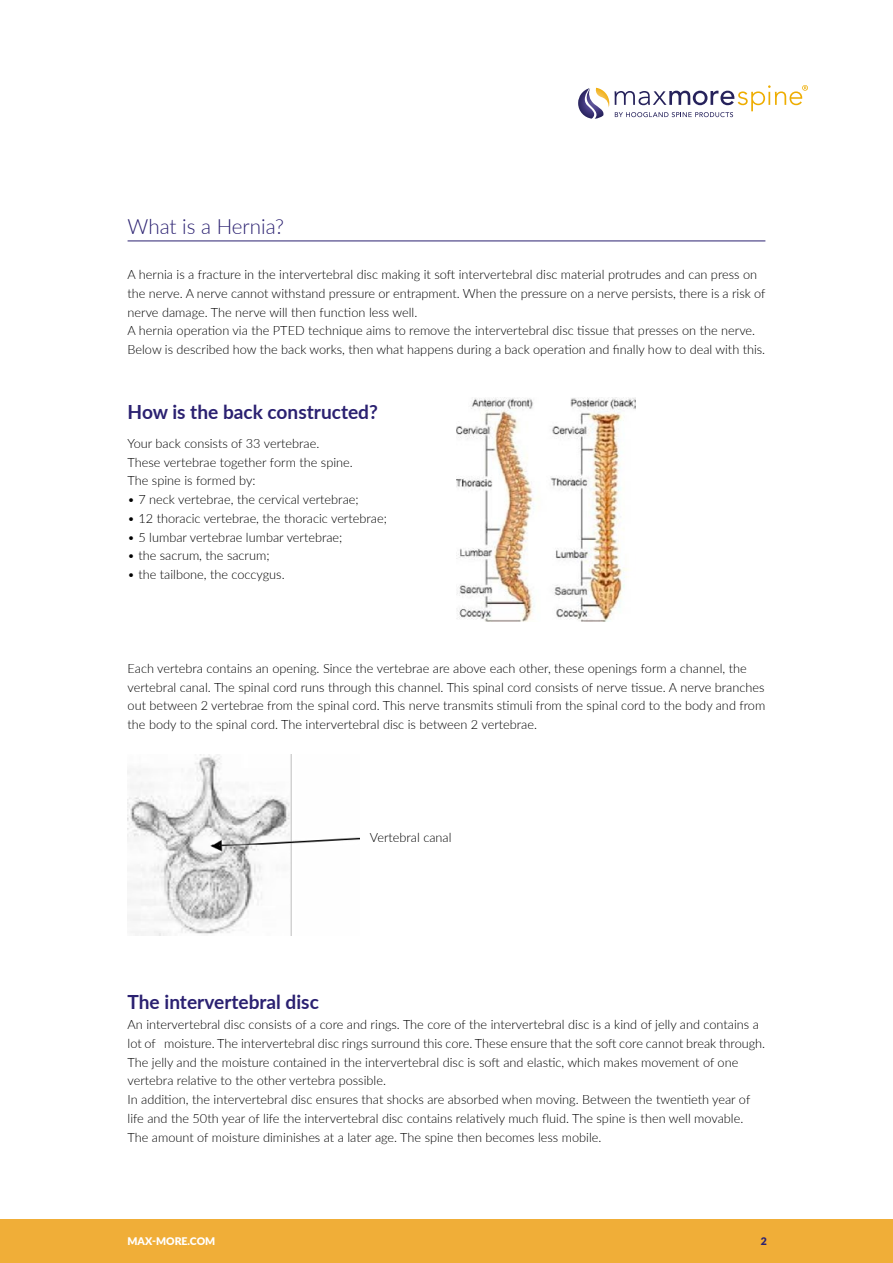
<style>
.page{position:relative;width:893px;height:1263px;background:#fff}
.page>*{position:absolute;margin:0;border:0;box-sizing:border-box;transform-origin:0 0}
.t1{font:300 21px "Lato";color:#2b2171}
.t2{font:700 19.5px "Lato";color:#2b2171}
.t3{font:300 12.75px/18.8px "Lato";color:#000}
.t4{font:900 10.5px "Lato";color:#fff}
.t5{font:900 10.5px "Lato";color:#2b2171}
</style>
<div class="page">
<div style="left:0;top:1219px;width:893px;height:44px;background:#f0ae38"></div>
<svg style="left:578px;top:85px;width:230px;height:34px"></svg>
<img style="left:457px;top:397px;width:179px;height:224px">
<img style="left:128px;top:754px;width:231px;height:181px">
<hr style="left:128px;top:241px;width:637px;height:1px;background:#2b2171">
<h1 class="t1" style="left:128px;top:212px;width:158px">What is a Hernia?</h1>
<p class="t3" style="left:128px;top:265px;width:639px">A hernia is a fracture in the intervertebral disc making it soft intervertebral disc material protrudes and can press on the nerve. A nerve cannot withstand pressure or entrapment. When the pressure on a nerve persists, there is a risk of nerve damage. The nerve will then function less well.<br>A hernia operation via the PTED technique aims to remove the intervertebral disc tissue that presses on the nerve.<br>Below is described how the back works, then what happens during a back operation and finally how to deal with this.</p>
<h2 class="t2" style="left:128px;top:398px;width:252px">How is the back constructed?</h2>
<p class="t3" style="left:128px;top:433px;width:227px">Your back consists of 33 vertebrae.<br>These vertebrae together form the spine.<br>The spine is formed by:</p>
<p class="t3" style="left:128px;top:490px;width:233px">• 7 neck vertebrae, the cervical vertebrae;</p>
<p class="t3" style="left:128px;top:508px;width:261px">• 12 thoracic vertebrae, the thoracic vertebrae;</p>
<p class="t3" style="left:128px;top:527px;width:216px">• 5 lumbar vertebrae lumbar vertebrae;</p>
<p class="t3" style="left:128px;top:546px;width:144px">• the sacrum, the sacrum;</p>
<p class="t3" style="left:128px;top:565px;width:159px">• the tailbone, the coccygus.</p>
<p class="t3" style="left:128px;top:658px;width:639px">Each vertebra contains an opening. Since the vertebrae are above each other, these openings form a channel, the vertebral canal. The spinal cord runs through this channel. This spinal cord consists of nerve tissue. A nerve branches out between 2 vertebrae from the spinal cord. This nerve transmits stimuli from the spinal cord to the body and from the body to the spinal cord. The intervertebral disc is between 2 vertebrae.</p>
<p class="t3" style="left:370px;top:827px;width:83px">Vertebral canal</p>
<h2 class="t2" style="left:128px;top:987px;width:193px">The intervertebral disc</h2>
<p class="t3" style="left:128px;top:1015px;width:639px">An intervertebral disc consists of a core and rings. The core of the intervertebral disc is a kind of jelly and contains a lot of moisture. The intervertebral disc rings surround this core. These ensure that the soft core cannot break through.<br>The jelly and the moisture contained in the intervertebral disc is soft and elastic, which makes movement of one vertebra relative to the other vertebra possible.<br>In addition, the intervertebral disc ensures that shocks are absorbed when moving. Between the twentieth year of life and the 50th year of life the intervertebral disc contains relatively much fluid. The spine is then well movable.<br>The amount of moisture diminishes at a later age. The spine then becomes less mobile.</p>
<p class="t4" style="left:128px;top:1233px;width:89px">MAX-MORE.COM</p>
<p class="t5" style="left:761px;top:1233px;width:8px">2</p>
</div>
